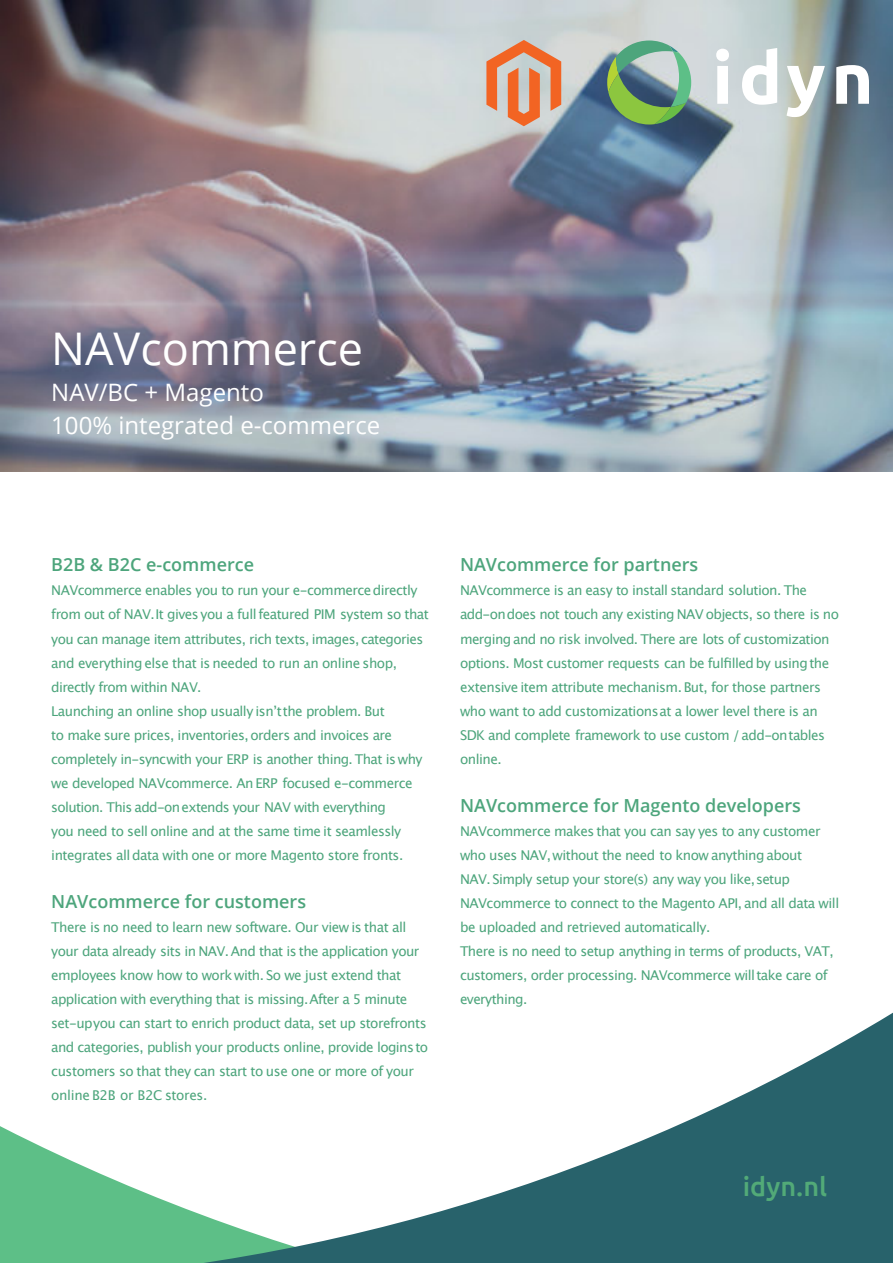
<style>
.page{position:relative;width:893px;height:1263px;background:#fff}
.page>*{position:absolute;margin:0;border:0;box-sizing:border-box;transform-origin:0 0}
.t1{font:45px "Open Sans";color:#fff}
.t2{font:500 27px "Ubuntu";color:#52aa78}
.t3{font:24px/33px "Open Sans";color:#fff}
.t4{font:600 18px "Open Sans";color:#4da57c}
.t5{font:13.5px/24px "Lucida Grande";letter-spacing:-.04em;color:#4da57c}
</style>
<div class="page">
<img style="left:0;top:0;width:893px;height:471px">
<svg style="left:607px;top:41px;width:84px;height:84px;background:#7aa485"></svg>
<svg style="left:716px;top:49px;width:13px;height:55px"></svg>
<svg style="left:742px;top:48px;width:35px;height:57px"></svg>
<svg style="left:786px;top:66px;width:39px;height:51px"></svg>
<svg style="left:836px;top:65px;width:33px;height:39px"></svg>
<svg style="left:0;top:1012px;width:893px;height:251px"></svg>
<svg style="left:486px;top:40px;width:75px;height:86px;background:#dba084"></svg>
<h1 class="t1" style="left:51px;top:330px;width:313px">NAVcommerce</h1>
<h3 class="t3" style="left:51px;top:378px;width:331px">NAV/BC + Magento<br>100% integrated e-commerce</h3>
<h3 class="t4" style="left:51px;top:558px;width:204px">B2B &amp; B2C e-commerce</h3>
<p class="t5" style="left:51px;top:580px;width:379px">NAVcommerce enables you to run your e-commercedirectly from out of NAV.It gives you a full featured PIM system so that you can manage item attributes, rich texts, images, categories and everything else that is needed to run an online shop, directly from within NAV.<br>Launching an online shop usually isnʼtthe problem. But<br>to make sure prices, inventories, orders and invoices are completely in-syncwith your ERP is another thing. That is why we developed NAVcommerce. An ERP focused e-commerce solution. This add-onextends your NAV with everything<br>you need to sell online and at the same time it seamlessly integrates all data with one or more Magento store fronts.</p>
<h3 class="t4" style="left:51px;top:894px;width:256px">NAVcommerce for customers</h3>
<p class="t5" style="left:51px;top:916px;width:379px">There is no need to learn new software. Our view is that all your data already sits in NAV. And that is the application your employees know how to work with. So we just extend that application with everything that is missing.After a 5 minute set-upyou can start to enrich product data, set up storefronts and categories, publish your products online, provide loginsto customers so that they can start to use one or more of your online B2B or B2C stores.</p>
<h3 class="t4" style="left:460px;top:558px;width:240px">NAVcommerce for partners</h3>
<p class="t5" style="left:460px;top:580px;width:380px">NAVcommerce is an easy to install standard solution. The add-ondoes not touch any existing NAV objects, so there is no merging and no risk involved. There are lots of customization options. Most customer requests can be fulfilled by usingthe extensive item attribute mechanism. But, for those partners who want to add customizationsat a lower level there is an SDK and complete framework to use custom / add-ontables online.</p>
<h3 class="t4" style="left:460px;top:798px;width:342px">NAVcommerce for Magento developers</h3>
<p class="t5" style="left:460px;top:820px;width:381px">NAVcommerce makes that you can say yes to any customer who uses NAV,without the need to know anything about<br>NAV. Simply setup your store(s) any way you like,setup NAVcommerce to connect to the Magento API, and all data will be uploaded and retrieved automatically.<br>There is no need to setup anything in terms of products, VAT, customers, order processing. NAVcommerce willtake care of everything.</p>
<h2 class="t2" style="left:743px;top:1175px;width:86px">idyn.nl</h2>
</div>
